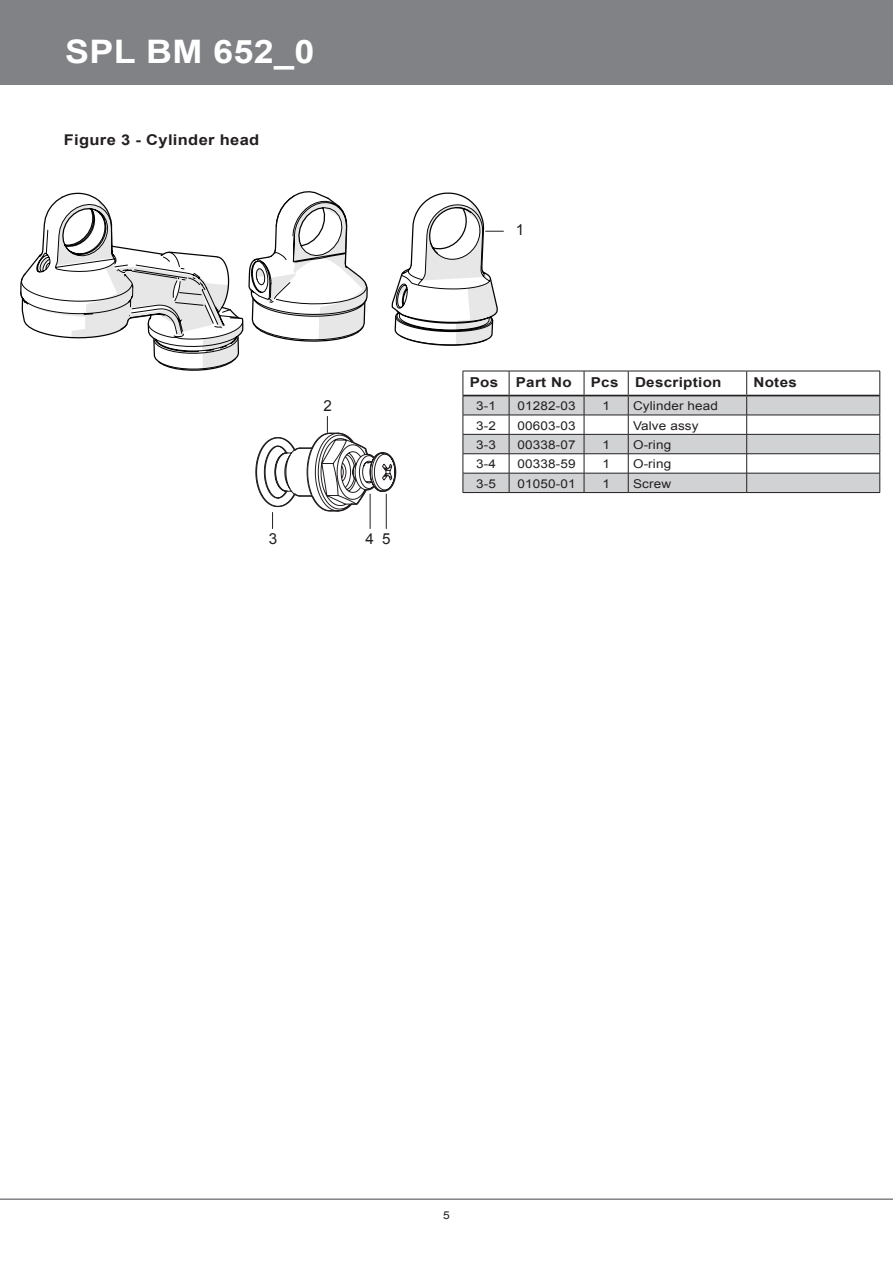
<style>
.page{position:relative;width:893px;height:1263px;background:#fff}
.page>*{position:absolute;margin:0;border:0;box-sizing:border-box;transform-origin:0 0}
.t1{font:700 32.4px "Arial";letter-spacing:.01em;color:#fff;scale:1.11 1}
.t2{font:15.15px "Arial";color:#231f20}
.t3{font:700 14.85px "Arial";letter-spacing:.02em;color:#231f20;scale:1.11 1}
.t4{font:700 13.65px "Arial";letter-spacing:.02em;color:#231f20;scale:1.11 1}
.t5{font:12.15px "Arial";letter-spacing:.01em;color:#231f20;scale:1.11 1}
.t6{font:10.8px "Arial";color:#231f20;scale:1.11 1}
</style>
<div class="page">
<div style="left:0;top:0;width:893px;height:85px;background:#808285"></div>
<hr style="left:0;top:1198px;width:893px;height:2px;background:#808285">
<svg style="left:20px;top:191px;width:348px;height:180px"></svg>
<svg style="left:255px;top:416px;width:142px;height:113px"></svg>
<hr style="left:370px;top:494px;width:1px;height:35px;background:#231f20">
<hr style="left:386px;top:494px;width:1px;height:35px;background:#231f20">
<svg style="left:463px;top:371px;width:417px;height:121px"></svg>
<hr style="left:463px;top:492px;width:46px;height:1px;background:#231f20">
<hr style="left:509px;top:492px;width:75px;height:1px;background:#231f20">
<hr style="left:584px;top:492px;width:44px;height:1px;background:#231f20">
<hr style="left:628px;top:492px;width:119px;height:1px;background:#231f20">
<hr style="left:747px;top:492px;width:133px;height:1px;background:#231f20">
<hr style="left:463px;top:395px;width:46px;height:1px;background:#231f20">
<hr style="left:509px;top:395px;width:75px;height:1px;background:#231f20">
<hr style="left:584px;top:395px;width:44px;height:1px;background:#231f20">
<hr style="left:628px;top:395px;width:119px;height:1px;background:#231f20">
<hr style="left:747px;top:395px;width:133px;height:1px;background:#231f20">
<svg style="left:391px;top:192px;width:112px;height:154px"></svg>
<h1 class="t1" style="left:65px;top:30px;width:226px">SPL BM 652_0</h1>
<p class="t3" style="left:64px;top:130px;width:18px">Figure</p>
<p class="t3" style="left:121px;top:130px;width:126px">3 - Cylinder head</p>
<p class="t2" style="left:324px;top:396px;width:10px">2</p>
<p class="t2" style="left:269px;top:528px;width:10px">3</p>
<p class="t2" style="left:366px;top:528px;width:26px">4 5</p>
<p class="t2" style="left:516px;top:219px;width:10px">1</p>
<p class="t4" style="left:470px;top:373px;width:27px">Pos</p>
<p class="t4" style="left:516px;top:373px;width:17px">Part</p>
<p class="t4" style="left:551px;top:373px;width:16px">No</p>
<p class="t4" style="left:591px;top:373px;width:100px">Pcs Descri ption</p>
<p class="t4" style="left:753px;top:373px;width:41px">Notes</p>
<p class="t5" style="left:476px;top:398px;width:19px">3-1</p>
<p class="t5" style="left:518px;top:398px;width:54px">01282-03</p>
<p class="t5" style="left:602px;top:398px;width:8px">1</p>
<p class="t5" style="left:633px;top:398px;width:78px">Cylinder head</p>
<p class="t5" style="left:476px;top:417px;width:19px">3-2</p>
<p class="t5" style="left:518px;top:417px;width:54px">00603-03</p>
<p class="t5" style="left:633px;top:417px;width:60px">Valve assy</p>
<p class="t5" style="left:476px;top:437px;width:19px">3-3</p>
<p class="t5" style="left:518px;top:437px;width:54px">00338-07</p>
<p class="t5" style="left:602px;top:437px;width:8px">1</p>
<p class="t5" style="left:633px;top:437px;width:36px">O-ring</p>
<p class="t5" style="left:476px;top:456px;width:19px">3-4</p>
<p class="t5" style="left:518px;top:456px;width:54px">00338-59</p>
<p class="t5" style="left:602px;top:456px;width:8px">1</p>
<p class="t5" style="left:633px;top:456px;width:36px">O-ring</p>
<p class="t5" style="left:476px;top:475px;width:19px">3-5</p>
<p class="t5" style="left:518px;top:475px;width:54px">01050-01</p>
<p class="t5" style="left:602px;top:475px;width:8px">1</p>
<p class="t5" style="left:633px;top:475px;width:36px">Screw</p>
<p class="t6" style="left:443px;top:1208px;width:8px">5</p>
</div>
